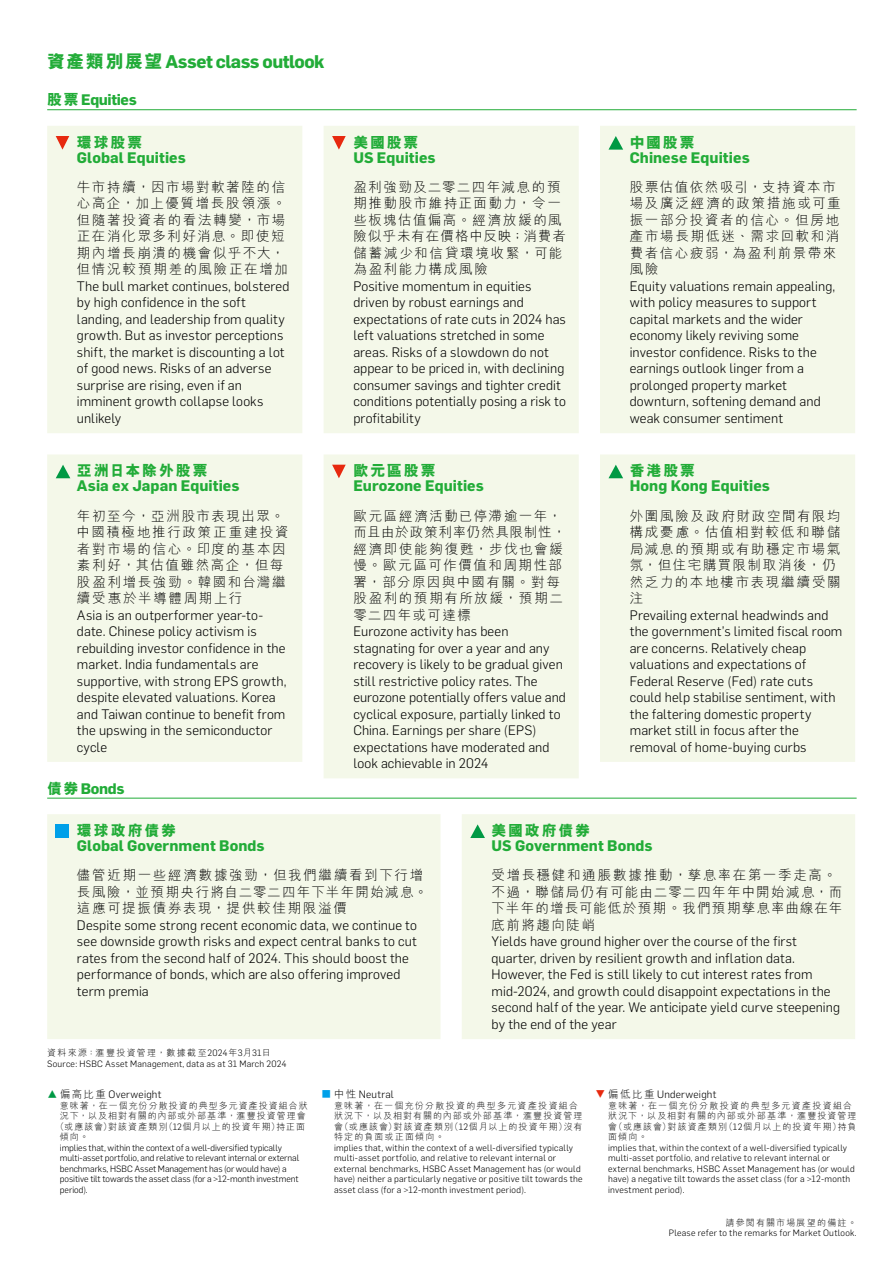
<style>
.page{position:relative;width:893px;height:1263px;background:#fff}
.page>*{position:absolute;margin:0;border:0;box-sizing:border-box;transform-origin:0 0}
.t1{font:700 18px "Flama";letter-spacing:-.03em;color:#22ac38}
.t2{font:700 15px "Flama";letter-spacing:.005em;color:#22ac38}
.t3{font:800 15px "M Hei HK";letter-spacing:.12em;color:#22ac38}
.t4{font:700 15px "Flama";letter-spacing:-.025em;color:#22ac38}
.t5{font:300 13.5px/16.5px "Flama";letter-spacing:.01em;color:#000}
.t6{font:300 13.5px/16.5px "M Hei HK";letter-spacing:.115em;color:#000}
.t7{font:300 10.5px "Flama";letter-spacing:.015em;color:#000}
.t8{font:300 9px/10.5px "Flama";letter-spacing:.02em;color:#000}
.t9{font:300 9px/10.5px "M Hei HK";letter-spacing:.12em;color:#000}
.t10{font:300 9px/10.5px "Flama";letter-spacing:-.005em;color:#000}
.t11{font:300 9px "M Hei HK";letter-spacing:.15em;color:#000}
.s1{font-family:"M Hei HK";font-weight:800}
.s2{font-family:"Flama"}
.s3{font-family:"M Hei HK";color:#094}
.s4{font-family:"M Hei HK"}
.s5{font-family:"M Hei HK";color:#00a0e9}
.s6{font-family:"M Hei HK";color:#e7290f}
</style>
<div class="page">
<div style="left:47px;top:126px;width:255px;height:636px;background:#f4f8e9"></div>
<svg style="left:56px;top:136px;width:13px;height:14px"></svg>
<svg style="left:56px;top:465px;width:14px;height:13px"></svg>
<div style="left:324px;top:126px;width:255px;height:652px;background:#f4f8e9"></div>
<svg style="left:332px;top:136px;width:14px;height:14px"></svg>
<svg style="left:332px;top:465px;width:14px;height:13px"></svg>
<div style="left:600px;top:126px;width:255px;height:636px;background:#f4f8e9"></div>
<svg style="left:608px;top:136px;width:15px;height:14px"></svg>
<svg style="left:608px;top:465px;width:15px;height:13px"></svg>
<hr style="left:47px;top:109px;width:810px;height:1px;background:#22ac38">
<div style="left:47px;top:814px;width:394px;height:225px;background:#f4f8e9"></div>
<div style="left:56px;top:825px;width:13px;height:13px;background:#00a0e9"></div>
<div style="left:462px;top:814px;width:393px;height:225px;background:#f4f8e9"></div>
<svg style="left:470px;top:824px;width:15px;height:14px"></svg>
<hr style="left:47px;top:798px;width:810px;height:1px;background:#22ac38">
<h1 class="t1" style="left:47px;top:48px;width:279px"><span class="s1">資產類別展望</span> Asset class outlook</h1>
<p class="t4" style="left:47px;top:89px;width:91px"><span class="s1">股票</span> Equities</p>
<p class="t3" style="left:77px;top:132px;width:67px">環球股票</p>
<p class="t2" style="left:77px;top:146px;width:111px">Global Equities</p>
<p class="t6" style="left:77px;top:178px;width:212px">牛市持續，因市場對軟著陸的信心高企，加上優質增長股領漲。但隨著投資者的看法轉變，市場正在消化眾多利好消息。即使短期內增長崩潰的機會似乎不大，但情況較預期差的風險正在增加</p>
<p class="t5" style="left:77px;top:277px;width:214px">The bull market continues, bolstered by high confidence in the soft landing, and leadership from quality growth. But as investor perceptions shift, the market is discounting a lot of good news. Risks of an adverse surprise are rising, even if an imminent growth collapse looks unlikely</p>
<p class="t3" style="left:77px;top:461px;width:132px">亞洲日本除外股票</p>
<p class="t2" style="left:77px;top:475px;width:164px">Asia ex Japan Equities</p>
<p class="t6" style="left:77px;top:507px;width:213px">年初至今，亞洲股市表現出眾。中國積極地推行政策正重建投資者對市場的信心。印度的基本因素利好，其估值雖然高企，但每股盈利增長強勁。韓國和台灣繼續受惠於半導體周期上行</p>
<p class="t5" style="left:77px;top:606px;width:211px">Asia is an outperformer year-to&shy;date. Chinese policy activism is rebuilding investor confidence in the market. India fundamentals are supportive, with strong EPS growth, despite elevated valuations. Korea and Taiwan continue to benefit from the upswing in the semiconductor cycle</p>
<p class="t2" style="left:47px;top:777px;width:79px"><span class="s1">債券</span> Bonds</p>
<p class="t3" style="left:353px;top:132px;width:67px">美國股票</p>
<p class="t2" style="left:353px;top:146px;width:84px">US Equities</p>
<p class="t6" style="left:353px;top:178px;width:214px">盈利強勁及二零二四年減息的預期推動股市維持正面動力，令一些板塊估值偏高。經濟放緩的風險似乎未有在價格中反映；消費者儲蓄減少和信貸環境收緊，可能為盈利能力構成風險</p>
<p class="t5" style="left:353px;top:277px;width:214px">Positive momentum in equities driven by robust earnings and expectations of rate cuts in 2024 has left valuations stretched in some areas. Risks of a slowdown do not appear to be priced in, with declining consumer savings and tighter credit conditions potentially posing a risk to profitability</p>
<p class="t3" style="left:353px;top:461px;width:84px">歐元區股票</p>
<p class="t2" style="left:353px;top:475px;width:132px">Eurozone Equities</p>
<p class="t6" style="left:353px;top:507px;width:214px">歐元區經濟活動已停滯逾一年，而且由於政策利率仍然具限制性，經濟即使能夠復甦，步伐也會緩慢。歐元區可作價值和周期性部署，部分原因與中國有關。對每股盈利的預期有所放緩，預期二零二四年或可達標</p>
<p class="t5" style="left:353px;top:622px;width:214px">Eurozone activity has been stagnating for over a year and any recovery is likely to be gradual given still restrictive policy rates. The eurozone potentially offers value and cyclical exposure, partially linked to China. Earnings per share (EPS) expectations have moderated and look achievable in 2024</p>
<p class="t3" style="left:630px;top:132px;width:67px">中國股票</p>
<p class="t2" style="left:630px;top:146px;width:122px">Chinese Equities</p>
<p class="t6" style="left:630px;top:178px;width:212px">股票估值依然吸引，支持資本市場及廣泛經濟的政策措施或可重振一部分投資者的信心。但房地產市場長期低迷、需求回軟和消費者信心疲弱，為盈利前景帶來風險</p>
<p class="t5" style="left:630px;top:277px;width:207px">Equity valuations remain appealing, with policy measures to support capital markets and the wider economy likely reviving some investor confidence. Risks to the earnings outlook linger from a prolonged property market downturn, softening demand and weak consumer sentiment</p>
<p class="t3" style="left:630px;top:461px;width:67px">香港股票</p>
<p class="t2" style="left:630px;top:475px;width:142px">Hong Kong Equities</p>
<p class="t6" style="left:630px;top:507px;width:212px">外圍風險及政府財政空間有限均構成憂慮。估值相對較低和聯儲局減息的預期或有助穩定市場氣氛，但住宅購買限制取消後，仍然乏力的本地樓市表現繼續受關注</p>
<p class="t5" style="left:630px;top:606px;width:214px">Prevailing external headwinds and the government’s limited fiscal room are concerns. Relatively cheap valuations and expectations of Federal Reserve (Fed) rate cuts could help stabilise sentiment, with the faltering domestic property market still in focus after the removal of home-buying curbs</p>
<p class="t3" style="left:77px;top:820px;width:101px">環球政府債券</p>
<p class="t2" style="left:77px;top:835px;width:189px">Global Government Bonds</p>
<p class="t6" style="left:77px;top:867px;width:352px">儘管近期一些經濟數據強勁，但我們繼續看到下行增長風險，並預期央行將自二零二四年下半年開始減息。這應可提振債券表現，提供較佳期限溢價</p>
<p class="t5" style="left:77px;top:916px;width:342px">Despite some strong recent economic data, we continue to see downside growth risks and expect central banks to cut rates from the second half of 2024. This should boost the performance of bonds, which are also offering improved term premia</p>
<p class="t11" style="left:47px;top:1046px;width:225px">資料來源：滙豐投資管理，數據截至<span class="s2">2024</span>年<span class="s2">3</span>月<span class="s2">31</span>日</p>
<p class="t8" style="left:47px;top:1058px;width:241px">Source: HSBC Asset Management, data as at 31 March 2024</p>
<p class="t3" style="left:492px;top:820px;width:100px">美國政府債券</p>
<p class="t2" style="left:492px;top:835px;width:163px">US Government Bonds</p>
<p class="t6" style="left:492px;top:867px;width:352px">受增長穩健和通脹數據推動，孳息率在第一季走高。不過，聯儲局仍有可能由二零二四年年中開始減息，而下半年的增長可能低於預期。我們預期孳息率曲線在年底前將趨向陡峭</p>
<p class="t5" style="left:492px;top:932px;width:350px">Yields have ground higher over the course of the first quarter, driven by resilient growth and inflation data.<br>However, the Fed is still likely to cut interest rates from mid-2024, and growth could disappoint expectations in the second half of the year. We anticipate yield curve steepening by the end of the year</p>
<p class="t7" style="left:47px;top:1087px;width:116px"><span class="s3">▲</span> <span class="s4">偏高比重</span> Overweight</p>
<p class="t9" style="left:60px;top:1100px;width:249px">意味著，在一個充份分散投資的典型多元資產投資組合狀</p>
<p class="t9" style="left:60px;top:1110px;width:247px">況下，以及相對有關的內部或外部基準，滙豐投資管理會</p>
<p class="t9" style="left:55px;top:1121px;width:251px">（或應該會）對該資產類別（<span class="s2">12</span>個月以上的投資年期）持正面</p>
<p class="t9" style="left:60px;top:1131px;width:30px">傾向。</p>
<p class="t10" style="left:60px;top:1142px;width:241px">implies that, within the context of a well-diversified typically multi-asset portfolio, and relative to relevant internal or external benchmarks, HSBC Asset Management has (or would have) a positive tilt towards the asset class (for a &gt;12-month investment period).</p>
<p class="t7" style="left:321px;top:1087px;width:74px"><span class="s5">■</span> <span class="s4">中性</span> Neutral</p>
<p class="t9" style="left:334px;top:1100px;width:250px">意味著，在一個充份分散投資的典型多元資產投資組合狀況下，以及相對有關的內部或外部基準，滙豐投資管理會（或應該會）對該資產類別（<span class="s2">12</span>個月以上的投資年期）沒有特定的負面或正面傾向。</p>
<p class="t8" style="left:334px;top:1142px;width:250px">implies that, within the context of a well-diversified typically multi-asset portfolio, and relative to relevant internal or external benchmarks, HSBC Asset Management has (or would have) neither a particularly negative or positive tilt towards the asset class (for a &gt;12-month investment period).</p>
<p class="t7" style="left:595px;top:1087px;width:123px"><span class="s6">▼</span> <span class="s4">偏低比重</span> Underweight</p>
<p class="t9" style="left:608px;top:1100px;width:250px">意味著，在一個充份分散投資的典型多元資產投資組合狀況下，以及相對有關的內部或外部基準，滙豐投資管理會（或應該會）對該資產類別（<span class="s2">12</span>個月以上的投資年期）持負面傾向。</p>
<p class="t8" style="left:608px;top:1142px;width:248px">implies that, within the context of a well-diversified typically multi-asset portfolio, and relative to relevant internal or external benchmarks, HSBC Asset Management has (or would have) a negative tilt towards the asset class (for a &gt;12-month investment period).</p>
<p class="t9" style="left:725px;top:1217px;width:133px">請參閱有關市場展望的備註。</p>
<p class="t8" style="left:669px;top:1227px;width:189px">Please refer to the remarks for Market Outlook.</p>
</div>
